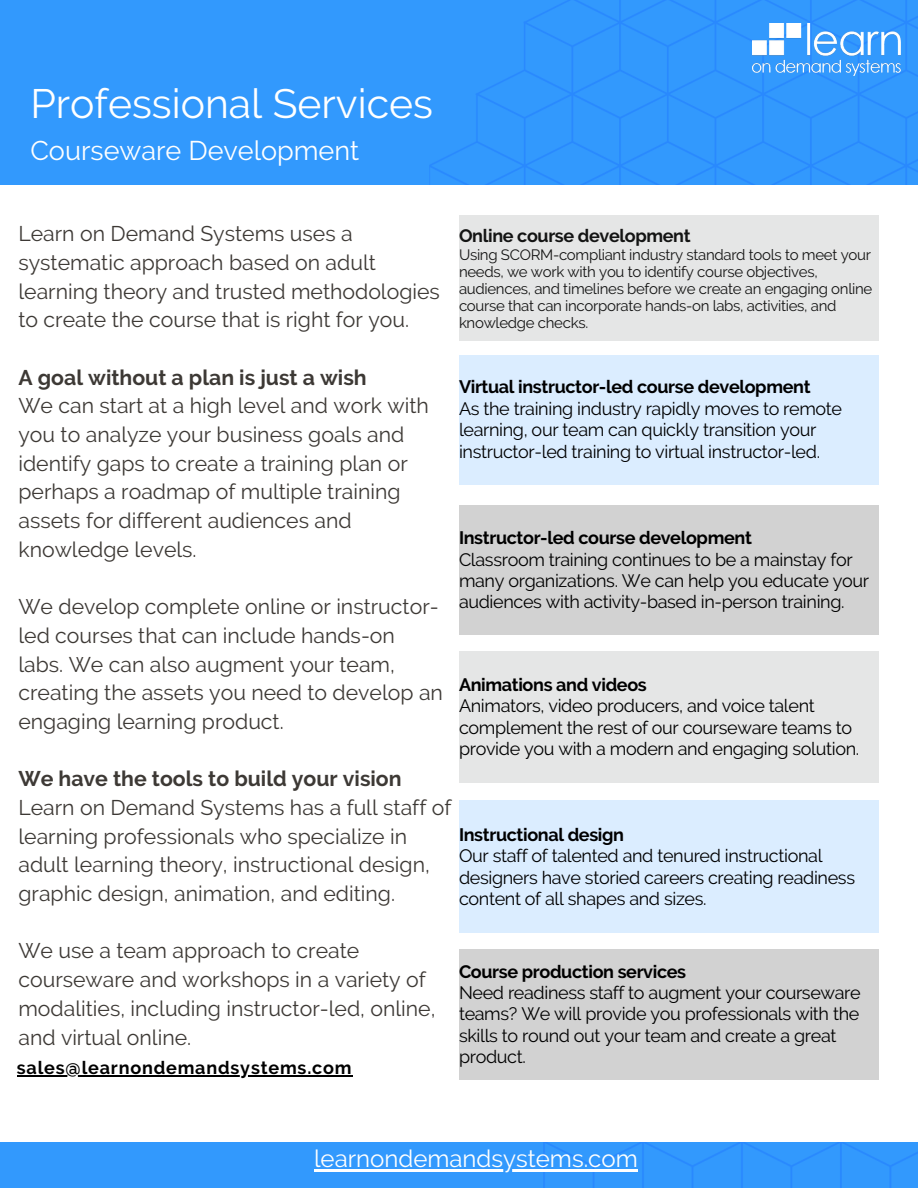
<style>
.page{position:relative;width:918px;height:1188px;background:#fff}
.page>*{position:absolute;margin:0;border:0;box-sizing:border-box;transform-origin:0 0}
.t1{font:40.95px "Raleway";color:#fff}
.t2{font:27px "Raleway";color:#fff}
.t3{font:24px "Raleway";color:#fff}
.t4{font:21.3px/28.7px "Raleway";color:#3d3935}
.t5{font:700 21.3px "Raleway";color:#3d3935}
.t6{font:18px/21.3px "Raleway";letter-spacing:-.02em;color:#000}
.t7{font:700 18px "Raleway";letter-spacing:-.02em;color:#000}
.t8{font:700 18px "Raleway";letter-spacing:.045em;color:#000}
.t9{font:15px/16.8px "Raleway";letter-spacing:-.02em;color:#000}
</style>
<div class="page">
<div style="left:0;top:0;width:918px;height:184px;background:#3299fd"></div>
<img style="left:752px;top:24px;width:149px;height:52px">
<div style="left:0;top:1143px;width:918px;height:45px;background:#3299fd"></div>
<div style="left:459px;top:355px;width:420px;height:129px;background:#dbedff"></div>
<div style="left:459px;top:505px;width:420px;height:130px;background:#d2d2d2"></div>
<div style="left:459px;top:215px;width:420px;height:126px;background:#e5e6e6"></div>
<div style="left:459px;top:651px;width:420px;height:131px;background:#e5e6e6"></div>
<div style="left:459px;top:801px;width:420px;height:132px;background:#dbedff"></div>
<div style="left:459px;top:949px;width:420px;height:131px;background:#d2d2d2"></div>
<hr style="left:17px;top:1076px;width:335px;height:1px;background:#000">
<hr style="left:314px;top:1170px;width:324px;height:2px;background:#fff">
<h1 class="t1" style="left:30px;top:80px;width:404px">Professional Services</h1>
<p class="t2" style="left:30px;top:135px;width:330px">Courseware Development</p>
<p class="t4" style="left:18px;top:219px;width:423px">Learn on Demand Systems uses a systematic approach based on adult learning theory and trusted methodologies to create the course that is right for you.</p>
<p class="t5" style="left:18px;top:365px;width:350px">A goal without a plan is just a wish</p>
<p class="t4" style="left:18px;top:392px;width:412px">We can start at a high level and work with you to analyze your business goals and identify gaps to create a training plan or perhaps a roadmap of multiple training assets for different audiences and knowledge levels.</p>
<p class="t4" style="left:18px;top:592px;width:426px">We develop complete online or instructor&shy;led courses that can include hands-on labs. We can also augment your team, creating the assets you need to develop an engaging learning product.</p>
<p class="t5" style="left:18px;top:766px;width:385px">We have the tools to build your vision</p>
<p class="t4" style="left:18px;top:793px;width:434px">Learn on Demand Systems has a full staff of learning professionals who specialize in adult learning theory, instructional design, graphic design, animation, and editing.</p>
<p class="t4" style="left:18px;top:937px;width:419px">We use a team approach to create courseware and workshops in a variety of modalities, including instructor-led, online, and virtual online.</p>
<p class="t7" style="left:459px;top:225px;width:233px">Online course development</p>
<p class="t9" style="left:459px;top:247px;width:415px">Using SCORM-compliant industry standard tools to meet your needs, we work with you to identify course objectives, audiences, and timelines before we create an engaging online course that can incorporate hands-on labs, activities, and knowledge checks.</p>
<p class="t7" style="left:459px;top:377px;width:353px">Virtual instructor-led course development</p>
<p class="t6" style="left:459px;top:398px;width:385px">As the training industry rapidly moves to remote learning, our team can quickly transition your instructor-led training to virtual instructor-led.</p>
<p class="t7" style="left:459px;top:527px;width:294px">Instructor-led course development</p>
<p class="t6" style="left:459px;top:549px;width:412px">Classroom training continues to be a mainstay for many organizations. We can help you educate your audiences with activity-based in-person training.</p>
<p class="t7" style="left:459px;top:674px;width:189px">Animations and videos</p>
<p class="t6" style="left:459px;top:695px;width:402px">Animators, video producers, and voice talent complement the rest of our courseware teams to provide you with a modern and engaging solution.</p>
<p class="t7" style="left:459px;top:824px;width:167px">Instructional design</p>
<p class="t6" style="left:459px;top:845px;width:398px">Our staff of talented and tenured instructional designers have storied careers creating readiness content of all shapes and sizes.</p>
<p class="t7" style="left:459px;top:961px;width:229px">Course production services</p>
<p class="t6" style="left:459px;top:982px;width:403px">Need readiness staff to augment your courseware teams? We will provide you professionals with the skills to round out your team and create a great product.</p>
<p class="t8" style="left:17px;top:1057px;width:336px">sales@learnondemandsystems.com</p>
<p class="t3" style="left:314px;top:1145px;width:325px">learnondemandsystems.com</p>
</div>
